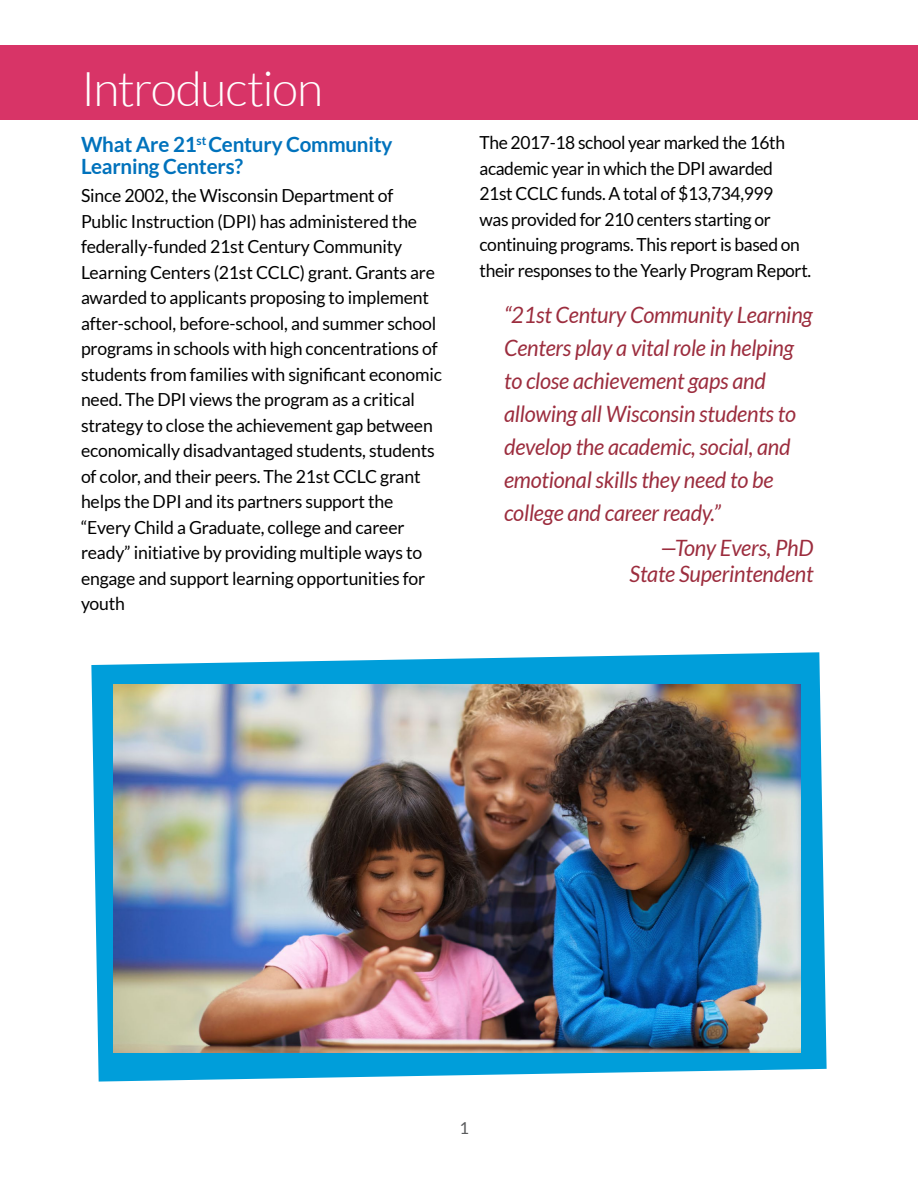
<style>
.page{position:relative;width:918px;height:1188px;background:#fff}
.page>*{position:absolute;margin:0;border:0;box-sizing:border-box;transform-origin:0 0}
.t1{font:300 48px "Lato";letter-spacing:-.03em;color:#fff}
.QUOTE{font:italic 22.5px/33px "Lato";letter-spacing:-.01em;color:#9c2d3e}
.t2{font:700 21px/22.5px "Lato";letter-spacing:-.01em;color:#0072bc}
.body{font:18px/25.5px "Lato";letter-spacing:-.01em;color:#000}
.t3{font:16.5px "Lato";color:#5a5b5d}
</style>
<div class="page">
<div style="left:0;top:45px;width:918px;height:74px;background:#d83467"></div>
<svg style="left:91px;top:652px;width:736px;height:430px;fill:#009eda"></svg>
<img style="left:114px;top:685px;width:686px;height:367px">
<h1 class="t1" style="left:81px;top:63px;width:243px">Introduction</h1>
<h2 class="t2" style="left:81px;top:133px;width:313px">What Are 21<sup>st</sup> Century Community<br>Learning Centers?</h2>
<p class="body" style="left:81px;top:183px;width:362px">Since 2002, the Wisconsin Department of Public Instruction (DPI) has administered the federally-funded 21st Century Community Learning Centers (21st CCLC) grant. Grants are awarded to applicants proposing to implement after-school, before-school, and summer school programs in schools with high concentrations of students from families with significant economic need. The DPI views the program as a critical strategy to close the achievement gap between economically disadvantaged students, students of color, and their peers. The 21st CCLC grant helps the DPI and its partners support the “Every Child a Graduate, college and career ready” initiative by providing multiple ways to engage and support learning opportunities for youth</p>
<p class="body" style="left:480px;top:130px;width:333px">The 2017-18 school year marked the 16th academic year in which the DPI awarded<br>21st CCLC funds. A total of $13,734,999<br>was provided for 210 centers starting or continuing programs. This report is based on their responses to the Yearly Program Report.</p>
<p class="QUOTE" style="left:504px;top:299px;width:310px">“21st Century Community Learning<br>Centers play a vital role in helping to close achievement gaps and allowing all Wisconsin students to develop the academic, social, and emotional skills they need to be college and career ready.”</p>
<p class="QUOTE" style="left:630px;top:536px;width:186px;line-height:25.5px;text-align:right">—Tony Evers, PhD<br>State Superintendent</p>
<p class="t3" style="left:459px;top:1118px;width:11px">1</p>
</div>
